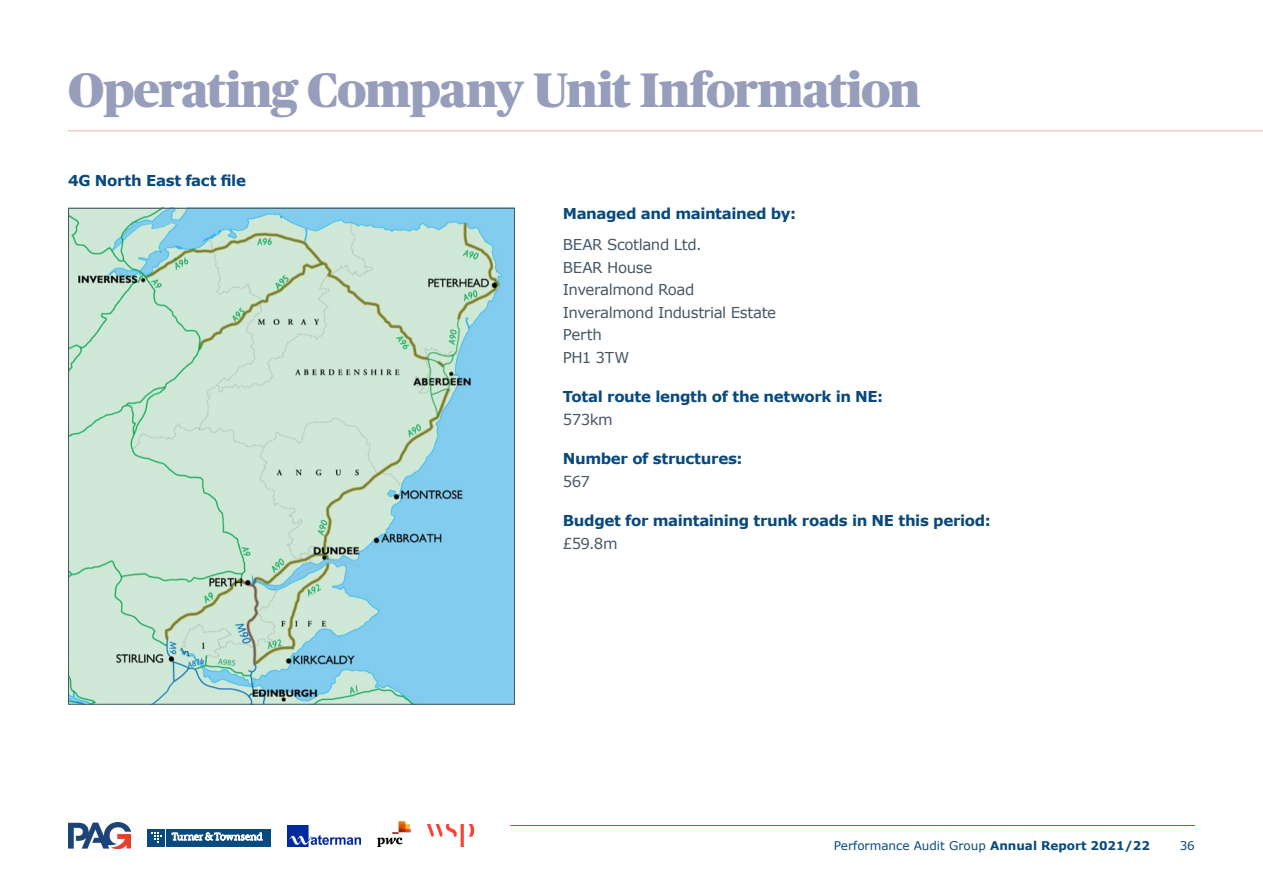
<style>
.page{position:relative;width:1263px;height:893px;background:#fff}
.page>*{position:absolute;margin:0;border:0;box-sizing:border-box;transform-origin:0 0}
.Body-Text2{font:900 48.3px "Publico Headline";letter-spacing:-.02em;color:#979ebc}
.Body-Text2-2{font:700 15px/22.5px "Verdana";letter-spacing:-.025em;color:#08497e}
.Body-Text2-3{font:15px/22.5px "Verdana";letter-spacing:-.025em;color:#475865}
.t1{font:12px "Verdana";color:#08497e}
.s1{font-weight:400;color:#475865}
.s2{font-weight:700}
</style>
<div class="page">
<hr style="left:510px;top:825px;width:685px;height:1px;background:#e83d29">
<img style="left:378px;top:821px;width:33px;height:25px">
<img style="left:288px;top:825px;width:73px;height:21px">
<div style="left:147px;top:829px;width:18px;height:17px;background:#08497e"></div>
<svg style="left:151px;top:832px;width:10px;height:11px"></svg>
<div style="left:166px;top:829px;width:104px;height:17px;background:#08497e"></div>
<svg style="left:172px;top:833px;width:90px;height:7px"></svg>
<img style="left:68px;top:822px;width:62px;height:27px">
<img style="left:428px;top:825px;width:45px;height:21px">
<img style="left:70px;top:210px;width:443px;height:493px">
<hr style="left:68px;top:130px;width:1195px;height:1px;background:#f6b1a9">
<p class="Body-Text2" style="left:68px;top:55px;width:854px">Operating Company Unit Information</p>
<p class="Body-Text2-2" style="left:68px;top:169px;width:179px">4G North East fact file</p>
<p class="Body-Text2-2" style="left:563px;top:202px;width:235px">Managed and maintained by:</p>
<p class="Body-Text2-3" style="left:563px;top:233px;width:215px">BEAR Scotland Ltd.<br>BEAR House<br>Inveralmond Road<br>Inveralmond Industrial Estate<br>Perth<br>PH1 3TW</p>
<p class="Body-Text2-2" style="left:563px;top:385px;width:322px">Total route length of the network in NE:<br><span class="s1">573km</span></p>
<p class="Body-Text2-2" style="left:563px;top:447px;width:181px">Number of structures:<br><span class="s1">567</span></p>
<p class="Body-Text2-2" style="left:563px;top:509px;width:429px">Budget for maintaining trunk roads in NE this period: <span class="s1">£59.8m</span></p>
<p class="t1" style="left:834px;top:837px;width:318px">Performance Audit Group <span class="s2">Annual Report 2021/22</span></p>
<p class="t1" style="left:1180px;top:837px;width:17px">36</p>
</div>
